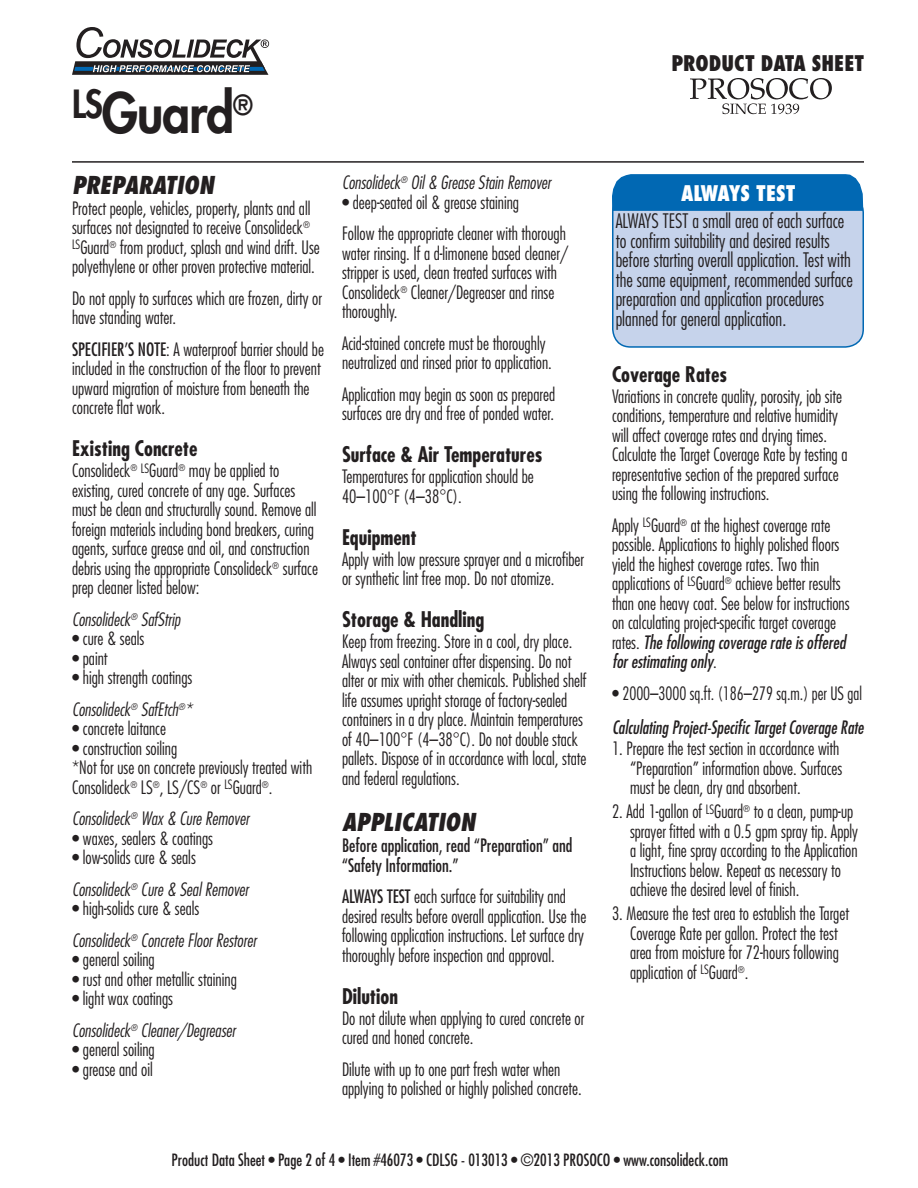
<style>
.page{position:relative;width:918px;height:1188px;background:#fff}
.page>*{position:absolute;margin:0;border:0;box-sizing:border-box;transform-origin:0 0}
._02_5_Product_Name_2{font:800 54px "Futura Std";letter-spacing:-.02em;color:#231f20;scale:.91 1}
._04_Section_Header{font:italic 800 condensed 24px "Futura Std";color:#231f20}
._05_Sub-Header{font:700 condensed 21px "Futura Std";color:#231f20}
._10_Side_Box_Header{font:800 condensed 21px "Futura Std";color:#231f20}
._10_Side_Box_Header-2{font:800 condensed 21px "Futura Std";color:#fff}
._11_Side_Box_Body_Co{font:300 condensed 19.5px/19.5px "Futura Std";color:#231f20}
._06_Body_Copy{font:300 condensed 18px/19.5px "Futura Std";color:#231f20}
._07_Bullet_Paragraph{font:300 condensed 18px/19.5px "Futura Std";color:#231f20}
._06_Body_Copy-2{font:italic 300 condensed 18px "Futura Std";color:#231f20}
._06_Body_Copy-3{font:condensed 18px/19.5px "Futura Std";color:#231f20}
._05_Sub-Header-2{font:italic condensed 18px "Futura Std";color:#231f20;scale:.94 1}
._07_Bullet_Paragraph-2{font:300 condensed 18px "Futura Std";color:#231f20;scale:.93 1}
._99_Item_Box{font:condensed 16.5px "Futura Std";color:#231f20}
.s1{font-weight:400}
.s2{font-weight:400;font-style:italic}
</style>
<div class="page">
<svg style="left:72px;top:27px;width:197px;height:48px"></svg>
<div style="left:613px;top:195px;width:250px;height:152px;background:#c6d3eb;border-radius:18px"></div>
<div style="left:612px;top:194px;width:252px;height:154px;border:2px solid #0168b3;border-radius:18px"></div>
<svg style="left:612px;top:174px;width:252px;height:38px;background:#1875b9"></svg>
<div style="left:638px;top:182px;width:201px;height:22px;background:#0168b3"></div>
<hr style="left:72px;top:161px;width:792px;height:2px;background:#231f20">
<svg style="left:690px;top:78px;width:142px;height:36px"></svg>
<p class="_02_5_Product_Name_2" style="left:72px;top:79px;width:200px"><sup>ls</sup>Guard<sup>®</sup></p>
<p class="_04_Section_Header" style="left:72px;top:170px;width:143px">PREPARATION</p>
<p class="_06_Body_Copy" style="left:72px;top:199px;width:249px">Protect people, vehicles, property, plants and all surfaces not designated to receive Consolideck<sup>® </sup><sup>LS</sup>Guard<sup>®</sup> from product, splash and wind drift. Use polyethylene or other proven protective material.</p>
<p class="_06_Body_Copy" style="left:72px;top:289px;width:252px">Do not apply to surfaces which are frozen, dirty or have standing water.</p>
<p class="_06_Body_Copy" style="left:72px;top:340px;width:254px"><span class="s1">SPECIFIER’S NOTE</span>: A waterproof barrier should be included in the construction of the floor to prevent upward migration of moisture from beneath the concrete flat work.</p>
<p class="_05_Sub-Header" style="left:72px;top:436px;width:127px">Existing Concrete</p>
<p class="_06_Body_Copy" style="left:72px;top:461px;width:248px">Consolideck<sup>®</sup> <sup>LS</sup>Guard<sup>®</sup> may be applied to existing, cured concrete of any age. Surfaces must be clean and structurally sound. Remove all foreign materials including bond breakers, curing agents, surface grease and oil, and construction debris using the appropriate Consolideck<sup>®</sup> surface prep cleaner listed below:</p>
<p class="_06_Body_Copy-2" style="left:72px;top:609px;width:110px">Consolideck<sup>®</sup> SafStrip</p>
<p class="_06_Body_Copy" style="left:72px;top:629px;width:74px">• cure &amp; seals</p>
<p class="_06_Body_Copy" style="left:72px;top:649px;width:37px">• paint</p>
<p class="_06_Body_Copy" style="left:72px;top:668px;width:122px">• high strength coatings</p>
<p class="_06_Body_Copy-2" style="left:72px;top:699px;width:122px">Consolideck<sup>®</sup> SafEtch<sup>®</sup>*</p>
<p class="_06_Body_Copy" style="left:72px;top:719px;width:96px">• concrete laitance</p>
<p class="_06_Body_Copy" style="left:72px;top:739px;width:242px">• construction soiling<br>*Not for use on concrete previously treated with<br>Consolideck<sup>®</sup> LS<sup>®</sup>, LS/CS<sup>®</sup> or <sup>LS</sup>Guard<sup>®</sup>.</p>
<p class="_06_Body_Copy-2" style="left:72px;top:808px;width:178px">Consolideck<sup>®</sup> Wax &amp; Cure Remover</p>
<p class="_06_Body_Copy" style="left:72px;top:829px;width:143px">• waxes, sealers &amp; coatings</p>
<p class="_06_Body_Copy" style="left:72px;top:848px;width:125px">• low-solids cure &amp; seals</p>
<p class="_06_Body_Copy-2" style="left:72px;top:879px;width:178px">Consolideck<sup>®</sup> Cure &amp; Seal Remover</p>
<p class="_06_Body_Copy" style="left:72px;top:899px;width:129px">• high-solids cure &amp; seals</p>
<p class="_06_Body_Copy-2" style="left:72px;top:930px;width:186px">Consolideck<sup>®</sup> Concrete Floor Restorer</p>
<p class="_06_Body_Copy" style="left:72px;top:950px;width:84px">• general soiling</p>
<p class="_06_Body_Copy" style="left:72px;top:970px;width:166px">• rust and other metallic staining</p>
<p class="_06_Body_Copy" style="left:72px;top:989px;width:103px">• light wax coatings</p>
<p class="_06_Body_Copy-2" style="left:72px;top:1020px;width:165px">Consolideck<sup>®</sup> Cleaner/Degreaser</p>
<p class="_06_Body_Copy" style="left:72px;top:1040px;width:84px">• general soiling</p>
<p class="_06_Body_Copy" style="left:72px;top:1060px;width:82px">• grease and oil</p>
<p class="_06_Body_Copy-2" style="left:342px;top:172px;width:210px">Consolideck<sup>®</sup> Oil &amp; Grease Stain Remover</p>
<p class="_06_Body_Copy" style="left:342px;top:192px;width:179px">• deep-seated oil &amp; grease staining</p>
<p class="_06_Body_Copy" style="left:342px;top:224px;width:228px">Follow the appropriate cleaner with thorough water rinsing. If a d-limonene based cleaner/ stripper is used, clean treated surfaces with Consolideck<sup>®</sup> Cleaner/Degreaser and rinse thoroughly.</p>
<p class="_06_Body_Copy" style="left:342px;top:333px;width:211px">Acid-stained concrete must be thoroughly neutralized and rinsed prior to application.</p>
<p class="_06_Body_Copy" style="left:342px;top:384px;width:215px">Application may begin as soon as prepared surfaces are dry and free of ponded water.</p>
<p class="_05_Sub-Header" style="left:342px;top:441px;width:202px">Surface &amp; Air Temperatures</p>
<p class="_06_Body_Copy" style="left:342px;top:467px;width:193px">Temperatures for application should be<br>40–100°F (4–38°C).</p>
<p class="_05_Sub-Header" style="left:342px;top:524px;width:76px">Equipment</p>
<p class="_06_Body_Copy" style="left:342px;top:549px;width:244px">Apply with low pressure sprayer and a microfiber or synthetic lint free mop. Do not atomize.</p>
<p class="_05_Sub-Header" style="left:342px;top:606px;width:144px">Storage &amp; Handling</p>
<p class="_06_Body_Copy" style="left:342px;top:632px;width:246px">Keep from freezing. Store in a cool, dry place.<br>Always seal container after dispensing. Do not alter or mix with other chemicals. Published shelf life assumes upright storage of factory-sealed containers in a dry place. Maintain temperatures of 40–100°F (4–38°C). Do not double stack pallets. Dispose of in accordance with local, state and federal regulations.</p>
<p class="_04_Section_Header" style="left:342px;top:807px;width:135px">APPLICATION</p>
<p class="_06_Body_Copy-3" style="left:342px;top:835px;width:232px">Before application, read “Preparation” and “Safety Information.”</p>
<p class="_06_Body_Copy" style="left:342px;top:887px;width:246px"><span class="s1">ALWAYS TEST</span> each surface for suitability and desired results before overall application. Use the following application instructions. Let surface dry thoroughly before inspection and approval.</p>
<p class="_05_Sub-Header" style="left:342px;top:983px;width:57px">Dilution</p>
<p class="_06_Body_Copy" style="left:342px;top:1008px;width:244px">Do not dilute when applying to cured concrete or cured and honed concrete.</p>
<p class="_06_Body_Copy" style="left:342px;top:1059px;width:241px">Dilute with up to one part fresh water when applying to polished or highly polished concrete.</p>
<p class="_10_Side_Box_Header" style="left:671px;top:50px;width:194px">PRODUCT DATA SHEET</p>
<p class="_10_Side_Box_Header-2" style="left:681px;top:180px;width:116px">ALWAYS TEST</p>
<p class="_11_Side_Box_Body_Co" style="left:616px;top:211px;width:239px">ALWAYS TEST a small area of each surface to confirm suitability and desired results before starting overall application. Test with the same equipment, recommended surface preparation and application procedures planned for general application.</p>
<p class="_05_Sub-Header" style="left:612px;top:361px;width:117px">Coverage Rates</p>
<p class="_06_Body_Copy" style="left:612px;top:386px;width:237px">Variations in concrete quality, porosity, job site conditions, temperature and relative humidity will affect coverage rates and drying times.<br>Calculate the Target Coverage Rate by testing a representative section of the prepared surface using the following instructions.</p>
<p class="_06_Body_Copy" style="left:612px;top:515px;width:239px">Apply <sup>LS</sup>Guard<sup>®</sup> at the highest coverage rate possible. Applications to highly polished floors yield the highest coverage rates. Two thin applications of <sup>LS</sup>Guard<sup>®</sup> achieve better results than one heavy coat. See below for instructions on calculating project-specific target coverage rates. <span class="s2">The following coverage rate is offered for estimating only</span>.</p>
<p class="_07_Bullet_Paragraph-2" style="left:612px;top:683px;width:270px">• 2000–3000 sq.ft. (186–279 sq.m.) per US gal</p>
<p class="_05_Sub-Header-2" style="left:612px;top:717px;width:269px">Calculating Project-Specific Target Coverage Rate</p>
<p class="_07_Bullet_Paragraph" style="left:630px;top:739px;width:214px;text-indent:-18px">1. Prepare the test section in accordance with “Preparation” information above. Surfaces must be clean, dry and absorbent.</p>
<p class="_07_Bullet_Paragraph" style="left:630px;top:802px;width:230px;text-indent:-18px">2. Add 1-gallon of <sup>LS</sup>Guard<sup>®</sup> to a clean, pump-up sprayer fitted with a 0.5 gpm spray tip. Apply a light, fine spray according to the Application Instructions below. Repeat as necessary to achieve the desired level of finish.</p>
<p class="_07_Bullet_Paragraph" style="left:630px;top:904px;width:221px;text-indent:-18px">3. Measure the test area to establish the Target Coverage Rate per gallon. Protect the test area from moisture for 72-hours following application of <sup>LS</sup>Guard<sup>®</sup>.</p>
<p class="_99_Item_Box" style="left:172px;top:1150px;width:558px">Product Data Sheet • Page 2 of 4 • Item #46073 • CDLSG - 013013 • ©2013 PROSOCO • www.consolideck.com</p>
</div>
